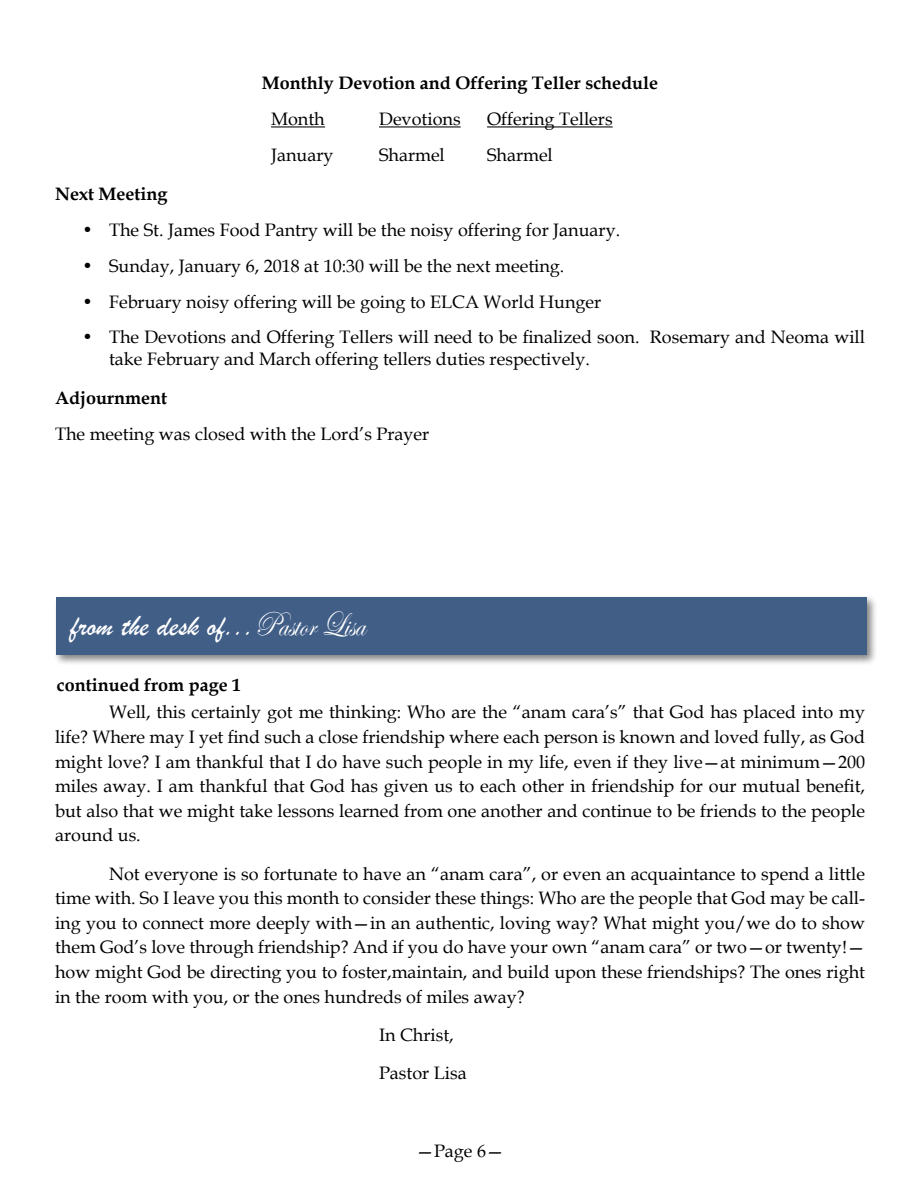
<style>
.page{position:relative;width:918px;height:1188px;background:#fff}
.page>*{position:absolute;margin:0;border:0;box-sizing:border-box;transform-origin:0 0}
.t1{font:30px "Brush Script";color:#fff}
.t2{font:18px/24.6px "Book Antiqua";color:#000;text-align:justify}
.t3{font:700 18px "Book Antiqua";color:#000}
.s1{font-family:"Edwardian Script ITC";font-size:35.4px}
</style>
<div class="page">
<div style="left:54px;top:595px;width:823px;height:70px;background:#000;opacity:.5"></div>
<div style="left:56px;top:597px;width:810px;height:57px;background:#415e87"></div>
<hr style="left:271px;top:126px;width:54px;height:1px;background:#000">
<hr style="left:379px;top:126px;width:82px;height:1px;background:#000">
<hr style="left:487px;top:126px;width:126px;height:1px;background:#000">
<p class="t3" style="left:262px;top:70px;width:398px">Monthly Devotion and Offering Teller schedule</p>
<p class="t2" style="left:271px;top:106px;width:55px">Month</p>
<p class="t2" style="left:379px;top:106px;width:83px">Devotions</p>
<p class="t2" style="left:487px;top:106px;width:127px">Offering Tellers</p>
<p class="t2" style="left:271px;top:142px;width:64px">January</p>
<p class="t2" style="left:379px;top:142px;width:67px">Sharmel</p>
<p class="t2" style="left:487px;top:142px;width:67px">Sharmel</p>
<p class="t3" style="left:55px;top:181px;width:114px">Next Meeting</p>
<p class="t2" style="left:82px;top:217px;width:540px">• The St. James Food Pantry will be the noisy offering for January.</p>
<p class="t2" style="left:82px;top:253px;width:484px">• Sunday, January 6, 2018 at 10:30 will be the next meeting.</p>
<p class="t2" style="left:82px;top:289px;width:521px">• February noisy offering will be going to ELCA World Hunger</p>
<p class="t2" style="left:109px;top:326px;width:758px;line-height:21.6px;text-indent:-27px">• The Devotions and Offering Tellers will need to be finalized soon. Rosemary and Neoma will take February and March offering tellers duties respectively.</p>
<p class="t3" style="left:55px;top:386px;width:113px">Adjournment</p>
<p class="t2" style="left:55px;top:421px;width:376px">The meeting was closed with the Lord’s Prayer</p>
<h1 class="t1" style="left:70px;top:608px;width:296px">from the desk of...<span class="s1">Pastor Lisa</span></h1>
<p class="t3" style="left:57px;top:673px;width:186px">continued from page 1</p>
<p class="t2" style="left:55px;top:700px;width:812px;text-indent:54px">Well, this certainly got me thinking: Who are the “anam cara’s” that God has placed into my life? Where may I yet find such a close friendship where each person is known and loved fully, as God might love? I am thankful that I do have such people in my life, even if they live—at minimum—200 miles away. I am thankful that God has given us to each other in friendship for our mutual benefit, but also that we might take lessons learned from one another and continue to be friends to the people around us.</p>
<p class="t2" style="left:55px;top:861px;width:812px;text-indent:54px">Not everyone is so fortunate to have an “anam cara”, or even an acquaintance to spend a little time with. So I leave you this month to consider these things: Who are the people that God may be call&shy;ing you to connect more deeply with—in an authentic, loving way? What might you/we do to show them God’s love through friendship? And if you do have your own “anam cara” or two—or twenty!— how might God be directing you to foster,maintain, and build upon these friendships? The ones right in the room with you, or the ones hundreds of miles away?</p>
<p class="t2" style="left:379px;top:1015px;width:89px;line-height:38.1px">In Christ,<br>Pastor Lisa</p>
<p class="t2" style="left:416px;top:1138px;width:90px">—Page 6—</p>
</div>
